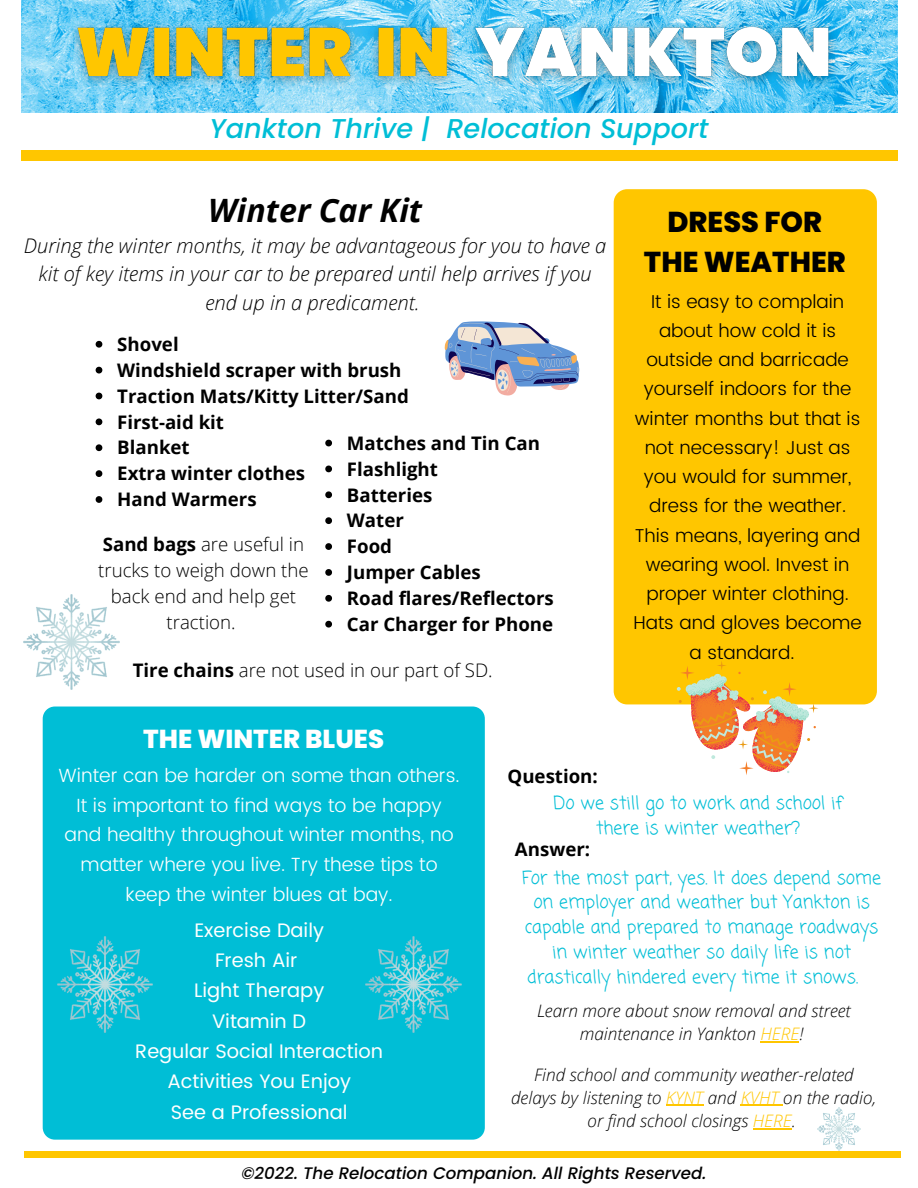
<style>
.page{position:relative;width:918px;height:1188px;background:#fff}
.page>*{position:absolute;margin:0;border:0;box-sizing:border-box;transform-origin:0 0}
.t1{font:italic 700 32.25px "Open Sans";color:#000}
.t2{font:800 28.8px/40.2px "Poppins";color:#000;text-align:center}
.t3{font:italic 500 27.15px "Poppins";color:#00bed6}
.t4{font:800 25.95px "Poppins";color:#fff}
.t5{font:italic 300 20.1px/28.2px "Open Sans";color:#000;text-align:center}
.t6{font:19.5px/30.3px "Poppins";color:#fff;text-align:center}
.t7{font:300 19.05px/29.7px "Poppins";color:#fff;text-align:center}
.t8{font:700 18.75px/25.8px "Open Sans";color:#000}
.t9{font:300 18.75px/25.8px "Open Sans";color:#000;text-align:center}
.t10{font:300 18.6px/29.2px "Poppins";color:#000;text-align:center}
.t11{font:18px/24.8px "Coming Soon";color:#00bed6;text-align:center}
.t12{font:italic 300 17.25px/23.2px "Open Sans";color:#000;text-align:center}
.t13{font:italic 500 16.65px "Poppins";color:#000}
.s1{font-weight:700}
.s2{color:#ffc600}
</style>
<div class="page">
<img style="left:21px;top:0;width:876px;height:112px">
<div style="left:614px;top:189px;width:263px;height:515px;background:#ffc600;border-radius:13px"></div>
<div style="left:21px;top:151px;width:876px;height:10px;background:#ffc600"></div>
<hr style="left:760px;top:1042px;width:39px;height:1px;background:#ffc600">
<hr style="left:666px;top:1105px;width:37px;height:1px;background:#ffc600">
<hr style="left:741px;top:1105px;width:42px;height:1px;background:#ffc600">
<hr style="left:753px;top:1128px;width:39px;height:1px;background:#ffc600">
<svg style="left:445px;top:321px;width:134px;height:75px"></svg>
<img style="left:59px;top:0;width:399px;height:113px">
<img style="left:458px;top:0;width:392px;height:113px">
<svg style="left:96px;top:341px;width:6px;height:7px"></svg>
<svg style="left:96px;top:367px;width:6px;height:6px"></svg>
<svg style="left:96px;top:393px;width:6px;height:6px"></svg>
<svg style="left:96px;top:418px;width:6px;height:7px"></svg>
<svg style="left:96px;top:444px;width:6px;height:7px"></svg>
<svg style="left:96px;top:470px;width:6px;height:7px"></svg>
<svg style="left:96px;top:496px;width:6px;height:7px"></svg>
<svg style="left:325px;top:440px;width:7px;height:6px"></svg>
<svg style="left:325px;top:466px;width:7px;height:6px"></svg>
<svg style="left:325px;top:491px;width:7px;height:7px"></svg>
<svg style="left:325px;top:517px;width:7px;height:7px"></svg>
<svg style="left:325px;top:543px;width:7px;height:7px"></svg>
<svg style="left:325px;top:569px;width:7px;height:7px"></svg>
<svg style="left:325px;top:595px;width:7px;height:7px"></svg>
<svg style="left:325px;top:621px;width:7px;height:7px"></svg>
<div style="left:43px;top:707px;width:442px;height:433px;background:#00bed6;border-radius:12px"></div>
<img style="left:57px;top:937px;width:96px;height:95px">
<img style="left:365px;top:937px;width:96px;height:95px">
<img style="left:24px;top:594px;width:95px;height:96px">
<img style="left:818px;top:1108px;width:43px;height:43px">
<svg style="left:677px;top:661px;width:142px;height:114px"></svg>
<div style="left:24px;top:1151px;width:877px;height:7px;background:#ffc600"></div>
<h3 class="t3" style="left:209px;top:109px;width:501px">Yankton Thrive | Relocation Support</h3>
<h1 class="t1" style="left:208px;top:187px;width:215px">Winter Car Kit</h1>
<p class="t5" style="left:24px;top:231px;width:584px">During the winter months, it may be advantageous for you to have a kit of key items in your car to be prepared until help arrives if you end up in a predicament.</p>
<p class="t8" style="left:117px;top:331px;width:293px">Shovel<br>Windshield scraper with brush<br>Traction Mats/Kitty Litter/Sand<br>First-aid kit<br>Blanket<br>Extra winter clothes<br>Hand Warmers</p>
<p class="t8" style="left:347px;top:430px;width:208px">Matches and Tin Can<br>Flashlight<br>Batteries<br>Water<br>Food<br>Jumper Cables<br>Road flares/Reflectors<br>Car Charger for Phone</p>
<p class="t9" style="left:98px;top:531px;width:212px"><span class="s1">Sand bags</span> are useful in trucks to weigh down the back end and help get traction.</p>
<p class="t9" style="left:133px;top:657px;width:361px"><span class="s1">Tire chains</span> are not used in our part of SD.</p>
<h3 class="t4" style="left:143px;top:721px;width:242px">THE WINTER BLUES</h3>
<h2 class="t2" style="left:644px;top:202px;width:203px">DRESS FOR<br>THE WEATHER</h2>
<p class="t10" style="left:633px;top:287px;width:230px">It is easy to complain about how cold it is outside and barricade yourself indoors for the winter months but that is not necessary! Just as you would for summer, dress for the weather.<br>This means, layering and wearing wool. Invest in proper winter clothing.<br>Hats and gloves become a standard.</p>
<p class="t7" style="left:59px;top:760px;width:403px">Winter can be harder on some than others.<br>It is important to find ways to be happy and healthy throughout winter months, no matter where you live. Try these tips to keep the winter blues at bay.</p>
<p class="t6" style="left:135px;top:915px;width:249px">Exercise Daily<br>Fresh Air<br>Light Therapy<br>Vitamin D<br>Regular Social Interaction<br>Activities You Enjoy<br>See a Professional</p>
<p class="t8" style="left:508px;top:763px;width:92px">Question:</p>
<p class="t11" style="left:554px;top:792px;width:291px">Do we still go to work and school if there is winter weather?</p>
<p class="t11" style="left:522px;top:866px;width:360px">For the most part, yes. It does depend some</p>
<p class="t11" style="left:533px;top:891px;width:338px">on employer and weather but Yankton is</p>
<p class="t11" style="left:525px;top:916px;width:355px">capable and prepared to manage roadways</p>
<p class="t11" style="left:552px;top:941px;width:301px">in winter weather so daily life is not</p>
<p class="t11" style="left:527px;top:965px;width:332px">drastically hindered every time it snows.</p>
<p class="t8" style="left:515px;top:836px;width:77px">Answer:</p>
<p class="t12" style="left:537px;top:999px;width:315px">Learn more about snow removal and street maintenance in Yankton <span class="s2">HERE</span>!</p>
<p class="t12" style="left:511px;top:1062px;width:367px">Find school and community weather-related delays by listening to <span class="s2">KYNT</span> and <span class="s2">KVHT</span> on the radio, or find school closings <span class="s2">HERE</span>.</p>
<p class="t13" style="left:241px;top:1161px;width:467px">©2022. The Relocation Companion. All Rights Reserved.</p>
</div>
